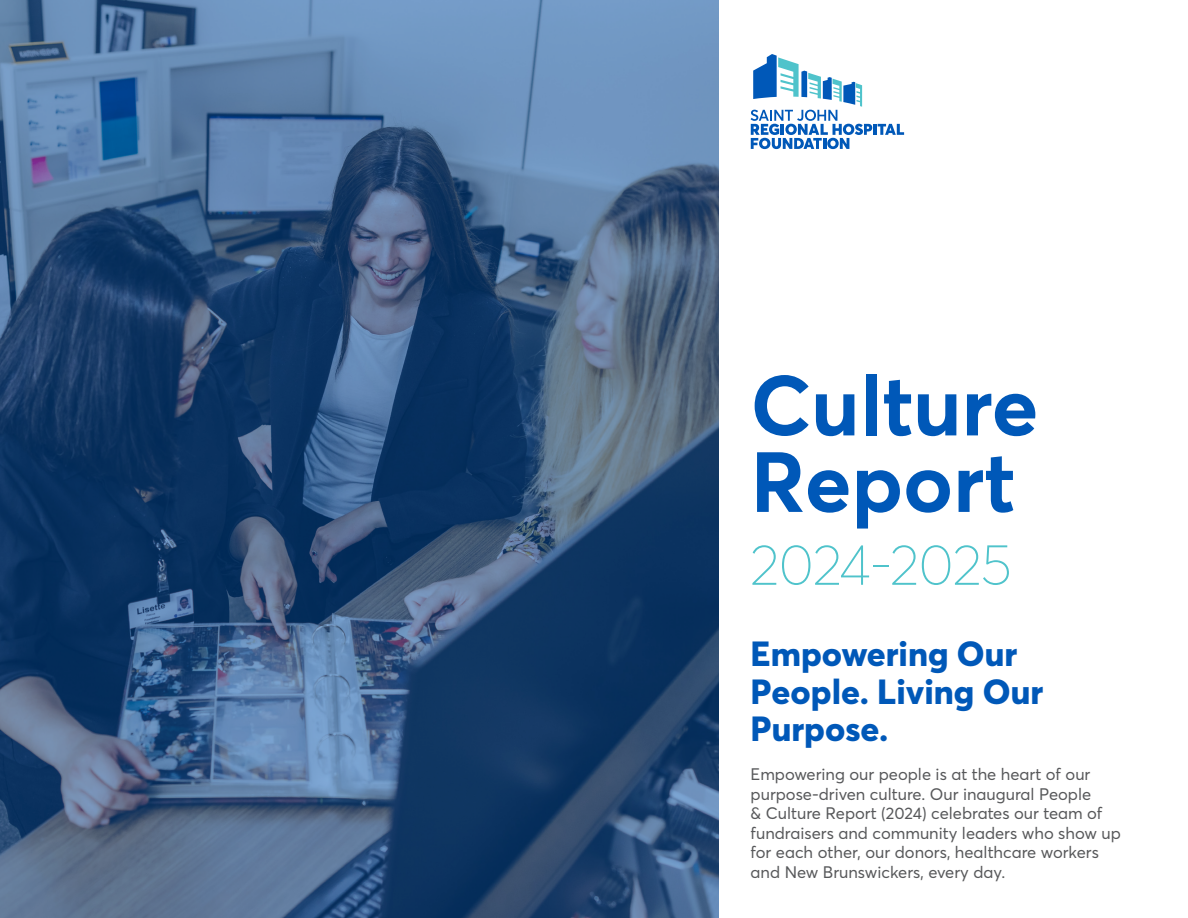
<style>
.page{position:relative;width:1188px;height:918px;background:#fff}
.page>*{position:absolute;margin:0;border:0;box-sizing:border-box;transform-origin:0 0}
.t1{font:700 84px/76.5px "Averta";color:#0058b8}
.t2{font:100 57.3px "Averta";letter-spacing:-.01em;color:#4fc3cb}
.t3{font:800 34.5px/37.5px "Averta";color:#0058b8}
.t4{font:16.5px/19.5px "Averta";color:#57585a}
</style>
<div class="page">
<img style="left:0;top:0;width:718px;height:918px">
<svg style="left:751px;top:54px;width:153px;height:95px"></svg>
<p class="t1" style="left:751px;top:364px;width:289px">Culture<br>Report</p>
<p class="t2" style="left:751px;top:526px;width:262px">2024-2025</p>
<p class="t3" style="left:751px;top:633px;width:294px">Empowering Our<br>People. Living Our<br>Purpose.</p>
<p class="t4" style="left:751px;top:764px;width:372px">Empowering our people is at the heart of our purpose-driven culture. Our inaugural People<br>&amp; Culture Report (2024) celebrates our team of fundraisers and community leaders who show up for each other, our donors, healthcare workers and New Brunswickers, every day.</p>
</div>
